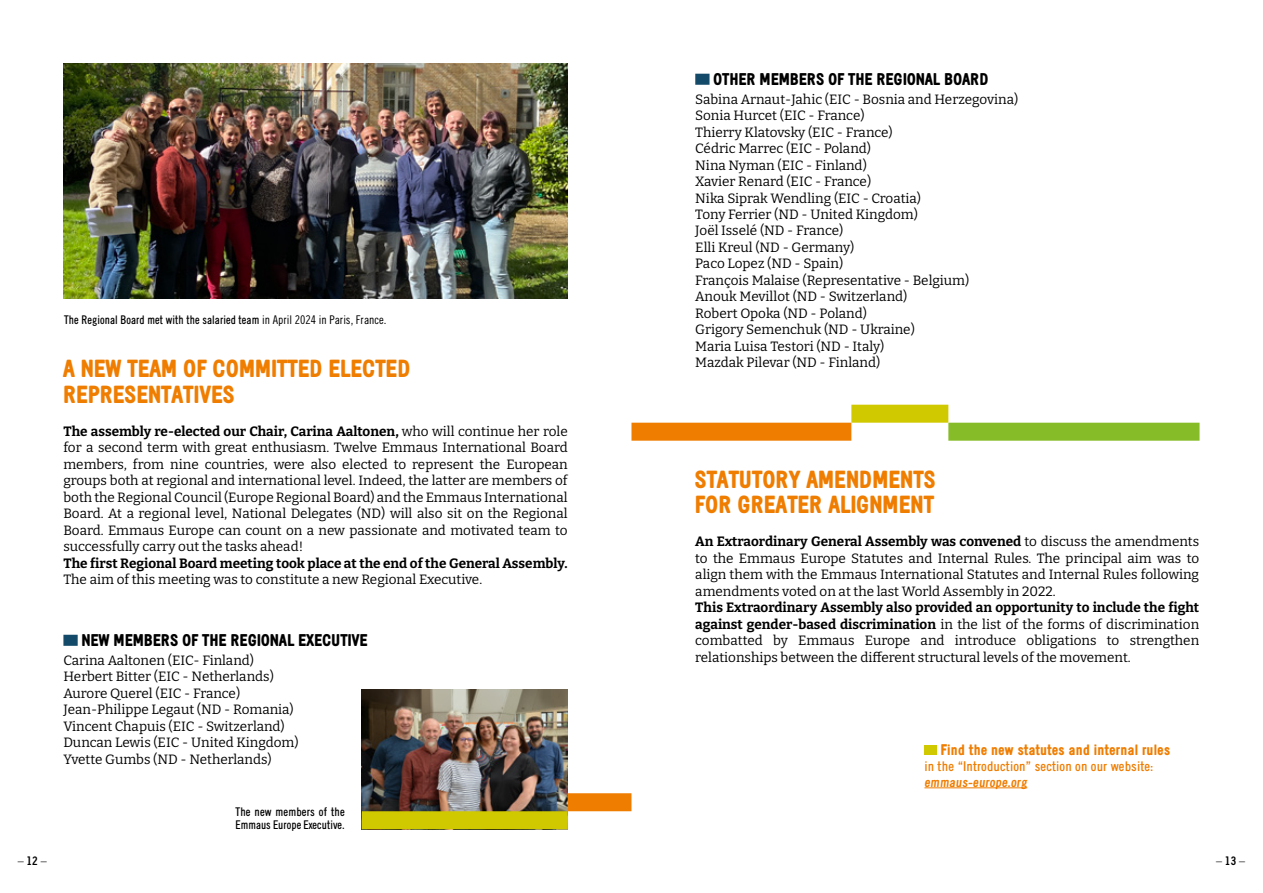
<style>
.page{position:relative;width:1263px;height:893px;background:#fff}
.page>*{position:absolute;margin:0;border:0;box-sizing:border-box;transform-origin:0 0}
.t1{font:900 24px/25.5px "Emmaus Diacritics";color:#ef7d00}
.t2{font:900 16.5px "Emmaus Diacritics";color:#000}
.t3{font:900 15px "Emmaus Diacritics";color:#ef7d00}
.t4{font:13.5px/16.5px "Bitter";color:#000;text-align:justify}
.t5{font:700 13.5px "Bitter";color:#000}
.t6{font:13.5px "Emmaus Diacritics";color:#ef7d00}
.t7{font:700 13.5px "Emmaus";color:#ef7d00}
.t8{font:12px/13.5px "Emmausdemi";color:#000}
.t9{font:300 12px "Emmaus";color:#000}
.s1{font-family:"Emmaus";font-weight:300}
.s2{font-weight:700}
</style>
<div class="page">
<div style="left:63px;top:635px;width:15px;height:11px;background:#144a69;border:2px solid #144a69"></div>
<div style="left:695px;top:74px;width:14px;height:11px;background:#144a69;border:2px solid #144a69"></div>
<img style="left:64px;top:64px;width:503px;height:235px">
<img style="left:362px;top:690px;width:206px;height:121px">
<hr style="left:924px;top:787px;width:103px;height:1px;background:#ef7d00">
<div style="left:924px;top:745px;width:13px;height:10px;background:#d1c900"></div>
<div style="left:851px;top:405px;width:97px;height:18px;background:#d1c900"></div>
<div style="left:631px;top:423px;width:220px;height:18px;background:#ef7d00"></div>
<div style="left:948px;top:423px;width:251px;height:18px;background:#86bc28"></div>
<div style="left:362px;top:811px;width:206px;height:18px;background:#d1c900"></div>
<div style="left:568px;top:793px;width:63px;height:18px;background:#ef7d00"></div>
<p class="t8" style="left:64px;top:313px;width:324px">The Regional Board met with the salaried team <span class="s1">in April 2024 in Paris, France.</span></p>
<h1 class="t1" style="left:63px;top:355px;width:349px">A NEW TEAM OF COMMITTED ELECTED<br>REPRESENTATIVES</h1>
<p class="t4" style="left:63px;top:422px;width:506px"><span class="s2">The assembly re-elected our Chair, Carina Aaltonen,</span> who will continue her role for a second term with great enthusiasm. Twelve Emmaus International Board members, from nine countries, were also elected to represent the European groups both at regional and international level. Indeed, the latter are members of both the Regional Council (Europe Regional Board) and the Emmaus International Board. At a regional level, National Delegates (ND) will also sit on the Regional Board. Emmaus Europe can count on a new passionate and motivated team to successfully carry out the tasks ahead!</p>
<p class="t5" style="left:63px;top:554px;width:506px">The first Regional Board meeting took place at the end of the General Assembly.</p>
<p class="t4" style="left:63px;top:571px;width:420px">The aim of this meeting was to constitute a new Regional Executive.</p>
<p class="t2" style="left:82px;top:626px;width:288px">NEW MEMBERS OF THE REGIONAL EXECUTIVE</p>
<p class="t4" style="left:63px;top:651px;width:237px;text-align:left">Carina Aaltonen (EIC- Finland)<br>Herbert Bitter (EIC - Netherlands)<br>Aurore Querel (EIC - France)<br>Jean-Philippe Legaut (ND - Romania)<br>Vincent Chapuis (EIC - Switzerland)<br>Duncan Lewis (EIC - United Kingdom)<br>Yvette Gumbs (ND - Netherlands)</p>
<p class="t8" style="left:235px;top:804px;width:111px">The new members of the<br>Emmaus Europe Executive.</p>
<p class="t2" style="left:713px;top:65px;width:277px">OTHER MEMBERS OF THE REGIONAL BOARD</p>
<p class="t4" style="left:695px;top:90px;width:324px;text-align:left">Sabina Arnaut-Jahic (EIC - Bosnia and Herzegovina)<br>Sonia Hurcet (EIC - France)<br>Thierry Klatovsky (EIC - France)<br>Cédric Marrec (EIC - Poland)<br>Nina Nyman (EIC - Finland)<br>Xavier Renard (EIC - France)<br>Nika Siprak Wendling (EIC - Croatia)<br>Tony Ferrier (ND - United Kingdom)<br>Joël Isselé (ND - France)<br>Elli Kreul (ND - Germany)<br>Paco Lopez (ND - Spain)<br>François Malaise (Representative - Belgium)<br>Anouk Mevillot (ND - Switzerland)<br>Robert Opoka (ND - Poland)<br>Grigory Semenchuk (ND - Ukraine)<br>Maria Luisa Testori (ND - Italy)<br>Mazdak Pilevar (ND - Finland)</p>
<h1 class="t1" style="left:695px;top:465px;width:242px">STATUTORY AMENDMENTS<br>FOR GREATER ALIGNMENT</h1>
<p class="t4" style="left:695px;top:533px;width:505px"><span class="s2">An Extraordinary General Assembly was convened</span> to discuss the amendments to the Emmaus Europe Statutes and Internal Rules. The principal aim was to align them with the Emmaus International Statutes and Internal Rules following amendments voted on at the last World Assembly in 2022.</p>
<p class="t4" style="left:695px;top:599px;width:505px"><span class="s2">This Extraordinary Assembly also provided an opportunity to include the fight against gender-based discrimination</span> in the list of the forms of discrimination combatted by Emmaus Europe and introduce obligations to strengthen relationships between the different structural levels of the movement.</p>
<p class="t3" style="left:941px;top:737px;width:231px">Find the new statutes and internal rules</p>
<p class="t6" style="left:924px;top:755px;width:231px">in the “Introduction” section on our website:</p>
<p class="t7" style="left:924px;top:774px;width:106px">emmaus-europe.org</p>
<p class="t9" style="left:18px;top:854px;width:31px">– <span class="s2">12</span> –</p>
<p class="t9" style="left:1216px;top:854px;width:31px">– <span class="s2">13</span> –</p>
</div>
